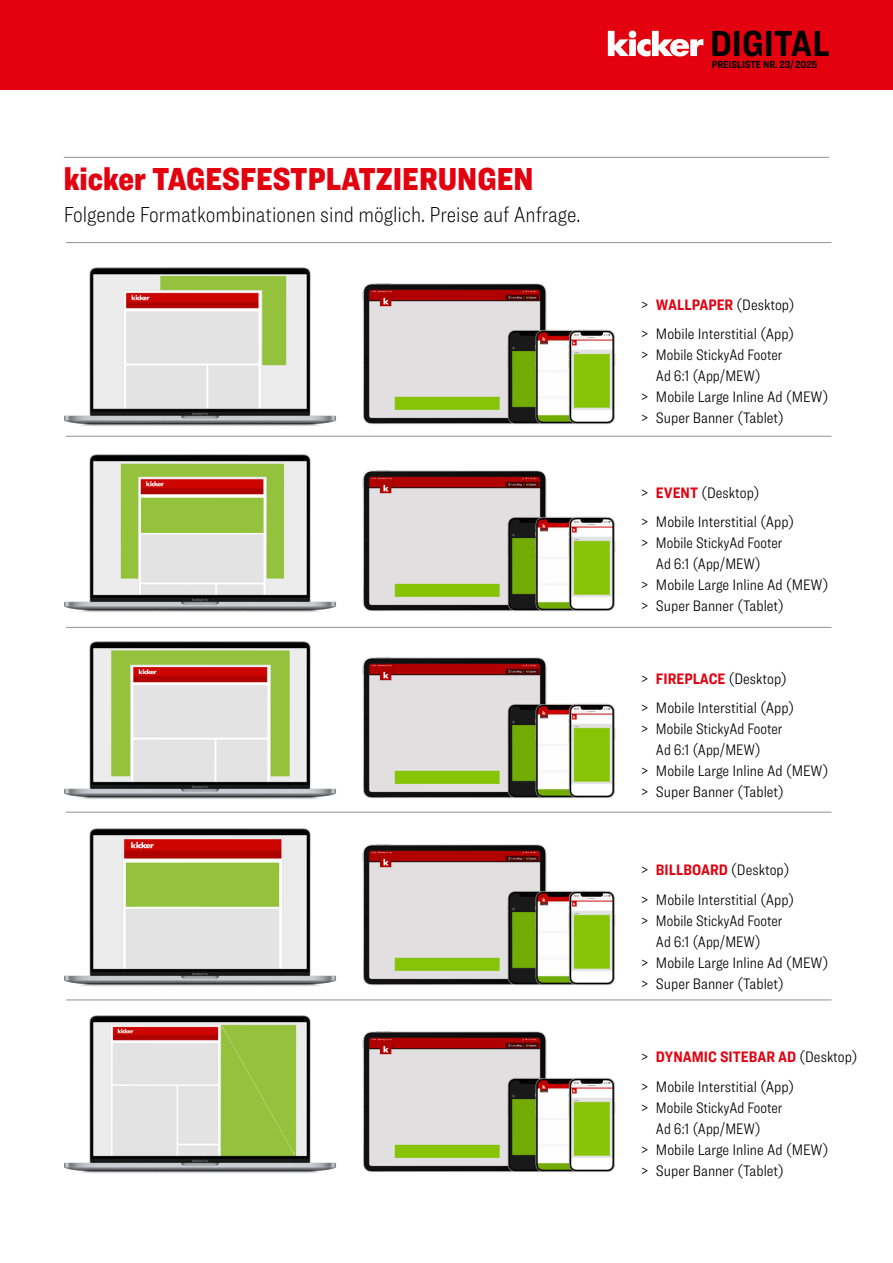
<style>
.page{position:relative;width:893px;height:1263px;background:#fff}
.page>*{position:absolute;margin:0;border:0;box-sizing:border-box;transform-origin:0 0}
.t1{font:700 37.65px "Ringside Condensed";color:#000}
._02_Headline_semibold_12p{font:900 33px "Ringside Condensed";color:#e3000f}
._02_Headline_semibold_rot_8_5{font:100 22.5px "Ringside Condensed";color:#000}
._02_Headline_semibold_12p-2{font:300 15.75px/21px "Ringside Condensed";color:#000}
._02_Headline_semibold_12p-3{font:300 15.75px "Ringside Condensed";color:#000;scale:.96 1}
._02_Headline_semibold_12p-4{font:700 15.75px "Ringside Condensed";color:#e3000f}
.t2{font:700 10.65px "Ringside Condensed";color:#000}
.s1{font-weight:700;color:#e3000f}
.s2{font-weight:300;color:#000}
</style>
<div class="page">
<div style="left:0;top:0;width:893px;height:89px;background:#e3000f"></div>
<svg style="left:608px;top:31px;width:95px;height:25px"></svg>
<hr style="left:64px;top:157px;width:765px;height:1px;background:#919292">
<hr style="left:66px;top:242px;width:765px;height:1px;background:#919292">
<hr style="left:66px;top:436px;width:765px;height:1px;background:#919292">
<hr style="left:66px;top:627px;width:765px;height:1px;background:#919292">
<hr style="left:66px;top:812px;width:765px;height:1px;background:#919292">
<hr style="left:66px;top:1000px;width:765px;height:1px;background:#919292">
<img style="left:362px;top:283px;width:253px;height:141px">
<img style="left:64px;top:267px;width:272px;height:159px">
<img style="left:347px;top:435px;width:268px;height:176px">
<img style="left:64px;top:454px;width:272px;height:158px">
<img style="left:347px;top:626px;width:268px;height:172px">
<img style="left:64px;top:641px;width:272px;height:158px">
<img style="left:347px;top:811px;width:268px;height:174px">
<img style="left:64px;top:828px;width:272px;height:158px">
<img style="left:347px;top:999px;width:268px;height:173px">
<img style="left:64px;top:1015px;width:272px;height:158px">
<p class="_02_Headline_semibold_12p" style="left:64px;top:155px;width:471px">kicker TAGESFESTPLATZIERUNGEN</p>
<p class="_02_Headline_semibold_rot_8_5" style="left:64px;top:200px;width:518px">Folgende Formatkombinationen sind möglich. Preise auf Anfrage.</p>
<h1 class="t1" style="left:710px;top:17px;width:121px">DIGITAL</h1>
<p class="t2" style="left:712px;top:57px;width:107px">PREISLISTE NR. 23/2025</p>
<p class="_02_Headline_semibold_12p-2" style="left:641px;top:294px;width:155px">&gt; <span class="s1">WALLPAPER</span> (Desktop)</p>
<p class="_02_Headline_semibold_12p-2" style="left:641px;top:323px;width:155px">&gt; Mobile Interstitial (App)</p>
<p class="_02_Headline_semibold_12p-2" style="left:641px;top:344px;width:143px">&gt; Mobile StickyAd Footer</p>
<p class="_02_Headline_semibold_12p-3" style="left:656px;top:365px;width:111px">Ad 6:1 (App/MEW)</p>
<p class="_02_Headline_semibold_12p-2" style="left:641px;top:386px;width:189px">&gt; Mobile Large Inline Ad (MEW) &gt; Super Banner (Tablet)</p>
<p class="_02_Headline_semibold_12p-2" style="left:641px;top:482px;width:120px">&gt; <span class="s1">EVENT</span> (Desktop)</p>
<p class="_02_Headline_semibold_12p-2" style="left:641px;top:511px;width:155px">&gt; Mobile Interstitial (App)</p>
<p class="_02_Headline_semibold_12p-2" style="left:641px;top:532px;width:143px">&gt; Mobile StickyAd Footer</p>
<p class="_02_Headline_semibold_12p-3" style="left:656px;top:553px;width:111px">Ad 6:1 (App/MEW)</p>
<p class="_02_Headline_semibold_12p-2" style="left:641px;top:574px;width:189px">&gt; Mobile Large Inline Ad (MEW) &gt; Super Banner (Tablet)</p>
<p class="_02_Headline_semibold_12p-2" style="left:641px;top:668px;width:148px">&gt; <span class="s1">FIREPLACE</span> (Desktop)</p>
<p class="_02_Headline_semibold_12p-2" style="left:641px;top:697px;width:155px">&gt; Mobile Interstitial (App)</p>
<p class="_02_Headline_semibold_12p-2" style="left:641px;top:718px;width:143px">&gt; Mobile StickyAd Footer</p>
<p class="_02_Headline_semibold_12p-3" style="left:656px;top:739px;width:111px">Ad 6:1 (App/MEW)</p>
<p class="_02_Headline_semibold_12p-2" style="left:641px;top:760px;width:189px">&gt; Mobile Large Inline Ad (MEW) &gt; Super Banner (Tablet)</p>
<p class="_02_Headline_semibold_12p-2" style="left:641px;top:859px;width:150px">&gt; <span class="s1">BILLBOARD</span> (Desktop)</p>
<p class="_02_Headline_semibold_12p-2" style="left:641px;top:889px;width:155px">&gt; Mobile Interstitial (App)</p>
<p class="_02_Headline_semibold_12p-2" style="left:641px;top:910px;width:143px">&gt; Mobile StickyAd Footer</p>
<p class="_02_Headline_semibold_12p-3" style="left:656px;top:931px;width:111px">Ad 6:1 (App/MEW)</p>
<p class="_02_Headline_semibold_12p-2" style="left:641px;top:952px;width:189px">&gt; Mobile Large Inline Ad (MEW) &gt; Super Banner (Tablet)</p>
<p class="_02_Headline_semibold_12p-4" style="left:641px;top:1046px;width:218px"><span class="s2">&gt;</span> DYNAMIC SITEBAR AD <span class="s2">(Desktop)</span></p>
<p class="_02_Headline_semibold_12p-2" style="left:641px;top:1076px;width:155px">&gt; Mobile Interstitial (App)</p>
<p class="_02_Headline_semibold_12p-2" style="left:641px;top:1097px;width:143px">&gt; Mobile StickyAd Footer</p>
<p class="_02_Headline_semibold_12p-3" style="left:656px;top:1118px;width:111px">Ad 6:1 (App/MEW)</p>
<p class="_02_Headline_semibold_12p-2" style="left:641px;top:1139px;width:189px">&gt; Mobile Large Inline Ad (MEW) &gt; Super Banner (Tablet)</p>
</div>
